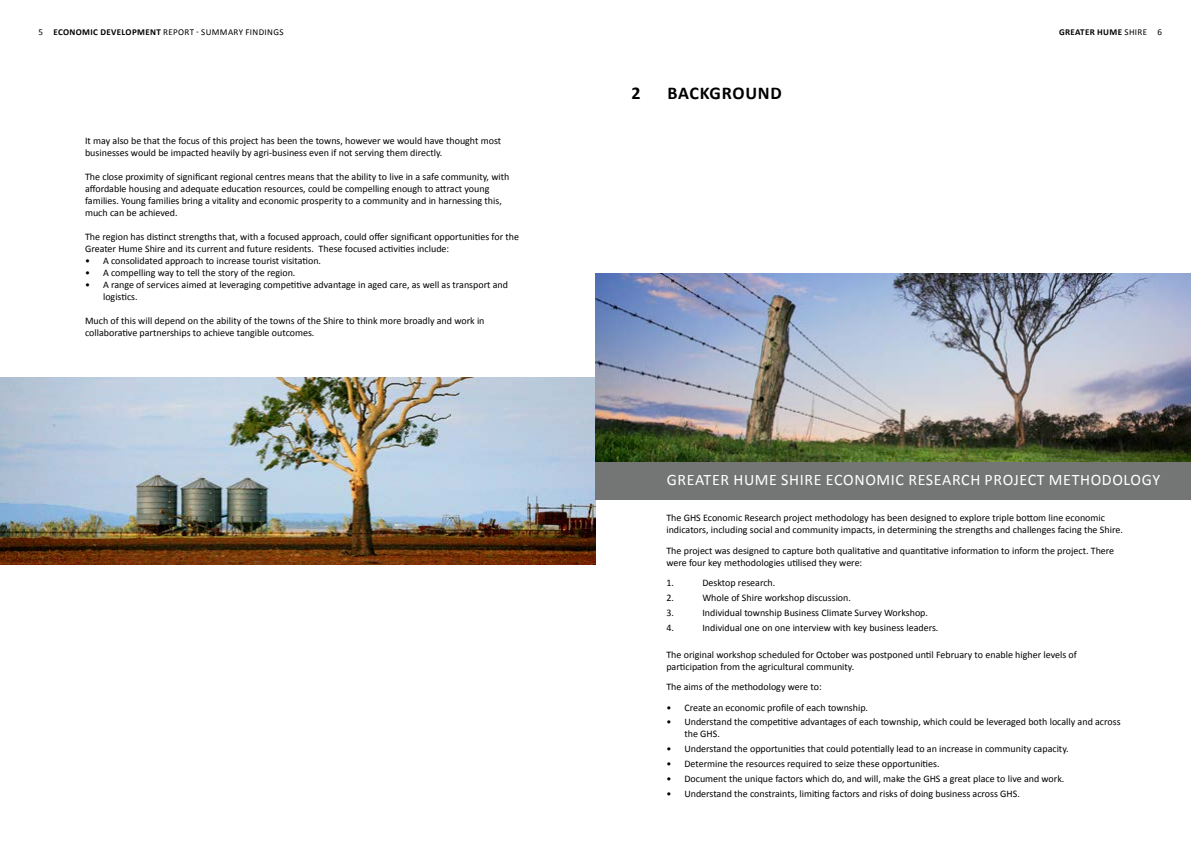
<style>
.page{position:relative;width:1191px;height:842px;background:#fff}
.page>*{position:absolute;margin:0;border:0;box-sizing:border-box;transform-origin:0 0}
.t1{font:700 18px "Calibri";letter-spacing:.04em;color:#000}
.t2{font:16px "Calibri";letter-spacing:.04em;color:#fff}
.t3{font:10px/12px "Calibri";color:#000}
.t4{font:9px "Calibri";letter-spacing:.04em;color:#000}
.t5{font:700 9px "Calibri";letter-spacing:.04em;color:#000}
.s1{font-weight:700}
.s2{font-weight:400}
</style>
<div class="page">
<img style="left:0;top:377px;width:595px;height:188px">
<div style="left:595px;top:461px;width:596px;height:38px;background:#747575"></div>
<img style="left:595px;top:274px;width:596px;height:187px">
<p class="t4" style="left:39px;top:26px;width:246px">5 <span class="s1">ECONOMIC DEVELOPMENT</span> REPORT - SUMMARY FINDINGS</p>
<p class="t5" style="left:1059px;top:26px;width:105px">GREATER HUME <span class="s2">SHIRE 6</span></p>
<p class="t3" style="left:85px;top:134px;width:417px">It may also be that the focus of this project has been the towns, however we would have thought most businesses would be impacted heavily by agri-business even if not serving them directly.</p>
<p class="t3" style="left:85px;top:170px;width:426px">The close proximity of significant regional centres means that the ability to live in a safe community, with affordable housing and adequate education resources, could be compelling enough to attract young families. Young families bring a vitality and economic prosperity to a community and in harnessing this, much can be achieved.</p>
<p class="t3" style="left:85px;top:230px;width:435px">The region has distinct strengths that, with a focused approach, could offer significant opportunities for the<br>Greater Hume Shire and its current and future residents. These focused activities include:</p>
<p class="t3" style="left:85px;top:254px;width:237px">• A consolidated approach to increase tourist visitation.</p>
<p class="t3" style="left:85px;top:266px;width:212px">• A compelling way to tell the story of the region.</p>
<p class="t3" style="left:103px;top:278px;width:406px;text-indent:-18px">• A range of services aimed at leveraging competitive advantage in aged care, as well as transport and logistics.</p>
<p class="t3" style="left:85px;top:314px;width:401px">Much of this will depend on the ability of the towns of the Shire to think more broadly and work in collaborative partnerships to achieve tangible outcomes.</p>
<h1 class="t1" style="left:631px;top:81px;width:11px">2</h1>
<h1 class="t1" style="left:667px;top:81px;width:116px">BACKGROUND</h1>
<h2 class="t2" style="left:666px;top:470px;width:495px">GREATER HUME SHIRE ECONOMIC RESEARCH PROJECT METHODOLOGY</h2>
<p class="t3" style="left:666px;top:512px;width:458px">The GHS Economic Research project methodology has been designed to explore triple bottom line economic indicators, including social and community impacts, in determining the strengths and challenges facing the Shire.</p>
<p class="t3" style="left:666px;top:544px;width:449px">The project was designed to capture both qualitative and quantitative information to inform the project. There were four key methodologies utilised they were:</p>
<p class="t3" style="left:666px;top:577px;width:9px">1.</p>
<p class="t3" style="left:702px;top:577px;width:74px">Desktop research.</p>
<p class="t3" style="left:666px;top:592px;width:9px">2.</p>
<p class="t3" style="left:702px;top:592px;width:150px">Whole of Shire workshop discussion.</p>
<p class="t3" style="left:666px;top:607px;width:9px">3.</p>
<p class="t3" style="left:702px;top:607px;width:227px">Individual township Business Climate Survey Workshop.</p>
<p class="t3" style="left:666px;top:621px;width:9px">4.</p>
<p class="t3" style="left:702px;top:621px;width:237px">Individual one on one interview with key business leaders.</p>
<p class="t3" style="left:666px;top:648px;width:412px">The original workshop scheduled for October was postponed until February to enable higher levels of participation from the agricultural community.</p>
<p class="t3" style="left:666px;top:681px;width:157px">The aims of the methodology were to:</p>
<p class="t3" style="left:666px;top:701px;width:203px">• Create an economic profile of each township.</p>
<p class="t3" style="left:684px;top:716px;width:438px;text-indent:-18px">• Understand the competitive advantages of each township, which could be leveraged both locally and across the GHS.</p>
<p class="t3" style="left:666px;top:743px;width:404px">• Understand the opportunities that could potentially lead to an increase in community capacity.</p>
<p class="t3" style="left:666px;top:758px;width:275px">• Determine the resources required to seize these opportunities.</p>
<p class="t3" style="left:666px;top:772px;width:399px">• Document the unique factors which do, and will, make the GHS a great place to live and work.</p>
<p class="t3" style="left:666px;top:787px;width:355px">• Understand the constraints, limiting factors and risks of doing business across GHS.</p>
</div>
